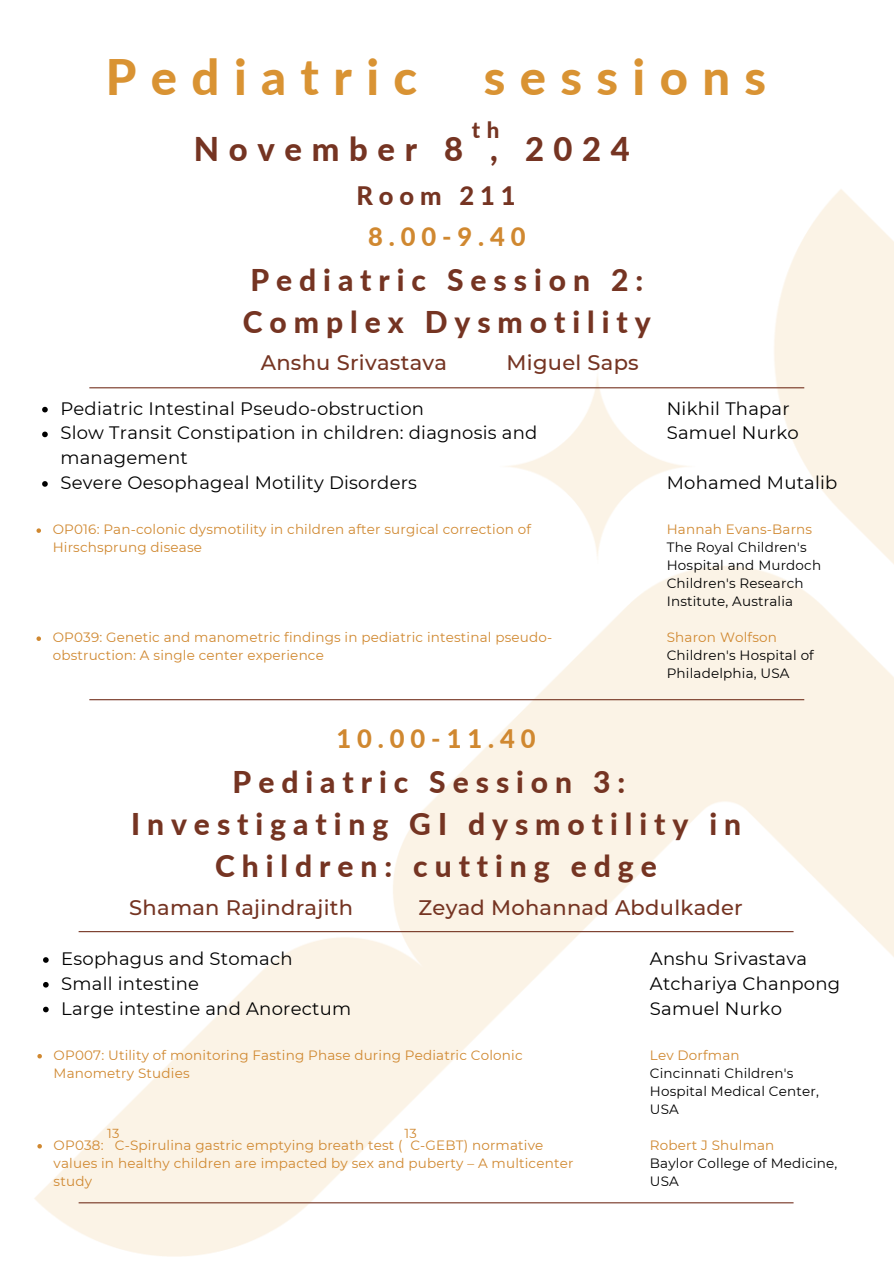
<style>
.page{position:relative;width:894px;height:1264px;background:#fff}
.page>*{position:absolute;margin:0;border:0;box-sizing:border-box;transform-origin:0 0}
.t1{font:800 48.9px "Lato";letter-spacing:.295em;color:#d99333}
.t2{font:800 32.7px "Lato";letter-spacing:.295em;color:#753422}
.t3{font:800 30px/41.7px "Lato";letter-spacing:.23em;color:#753422}
.t4{font:800 25.5px "Lato";letter-spacing:.23em;color:#d08830}
.t5{font:800 25.5px "Lato";letter-spacing:.23em;color:#753422}
.t6{font:800 22.2px "Lato";color:#753422}
.t7{font:500 21px "Montserrat";letter-spacing:.015em;color:#753422}
.t8{font:18px/24.8px "Montserrat";letter-spacing:.015em;color:#000}
.t9{font:13.5px/18px "Montserrat";letter-spacing:.015em;color:#d08830}
.t10{font:13.5px/18px "Montserrat";letter-spacing:.015em;color:#000}
.t11{font:13.05px "Montserrat";color:#d08830}
</style>
<div class="page">
<img style="left:34px;top:189px;width:859px;height:1068px">
<svg style="left:42px;top:407px;width:6px;height:5px"></svg>
<svg style="left:42px;top:431px;width:6px;height:6px"></svg>
<svg style="left:42px;top:481px;width:6px;height:6px"></svg>
<svg style="left:36px;top:528px;width:5px;height:5px"></svg>
<svg style="left:36px;top:636px;width:5px;height:5px"></svg>
<hr style="left:89px;top:699px;width:715px;height:1px;background:#753422">
<hr style="left:89px;top:387px;width:715px;height:1px;background:#753422">
<svg style="left:43px;top:957px;width:6px;height:5px"></svg>
<svg style="left:43px;top:981px;width:6px;height:6px"></svg>
<svg style="left:43px;top:1006px;width:6px;height:6px"></svg>
<svg style="left:37px;top:1053px;width:5px;height:5px"></svg>
<svg style="left:37px;top:1143px;width:5px;height:5px"></svg>
<hr style="left:79px;top:931px;width:714px;height:1px;background:#753422">
<hr style="left:79px;top:1202px;width:714px;height:1px;background:#753422">
<h5 class="t1" style="left:106px;top:46px;width:313px">Pediatric</h5>
<h5 class="t1" style="left:483px;top:46px;width:284px">sessions</h5>
<p class="t6" style="left:472px;top:116px;width:29px">t h</p>
<h5 class="t2" style="left:194px;top:129px;width:437px">November 8 , 2024</h5>
<p class="t5" style="left:356px;top:179px;width:161px">Room 211</p>
<p class="t4" style="left:368px;top:221px;width:159px">8.00-9.40</p>
<h1 class="t3" style="left:243px;top:258px;width:409px">Pediatric Session 2:<br>Complex Dysmotility</h1>
<p class="t7" style="left:261px;top:350px;width:188px">Anshu Srivastava</p>
<p class="t7" style="left:506px;top:350px;width:134px">Miguel Saps</p>
<p class="t8" style="left:60px;top:396px;width:365px">Pediatric Intestinal Pseudo-obstruction</p>
<p class="t8" style="left:60px;top:420px;width:478px">Slow Transit Constipation in children: diagnosis and management</p>
<p class="t8" style="left:60px;top:470px;width:358px">Severe Oesophageal Motility Disorders</p>
<p class="t9" style="left:53px;top:520px;width:479px">OP016: Pan-colonic dysmotility in children after surgical correction of<br>Hirschsprung disease</p>
<p class="t9" style="left:53px;top:628px;width:501px">OP039: Genetic and manometric findings in pediatric intestinal pseudo&shy;obstruction: A single center experience</p>
<h4 class="t8" style="left:666px;top:396px;width:133px">Nikhil Thapar<br>Samuel Nurko</h4>
<h2 class="t8" style="left:666px;top:470px;width:172px">Mohamed Mutalib</h2>
<h3 class="t9" style="left:666px;top:520px;width:147px">Hannah Evans-Barns</h3>
<h3 class="t10" style="left:666px;top:538px;width:156px">The Royal Children's<br>Hospital and Murdoch<br>Children's Research<br>Institute, Australia</h3>
<h2 class="t9" style="left:666px;top:628px;width:112px">Sharon Wolfson</h2>
<h4 class="t10" style="left:666px;top:646px;width:149px">Children's Hospital of<br>Philadelphia, USA</h4>
<p class="t4" style="left:336px;top:723px;width:200px">10.00-11.40</p>
<h3 class="t3" style="left:131px;top:761px;width:611px;text-align:center">Pediatric Session 3:<br>Investigating GI dysmotility in<br>Children: cutting edge</h3>
<h2 class="t7" style="left:129px;top:894px;width:225px">Shaman Rajindrajith</h2>
<h2 class="t7" style="left:418px;top:894px;width:326px">Zeyad Mohannad Abdulkader</h2>
<h4 class="t8" style="left:649px;top:946px;width:192px">Anshu Srivastava<br>Atchariya Chanpong<br>Samuel Nurko</h4>
<p class="t9" style="left:649px;top:1045px;width:91px">Lev Dorfman</p>
<p class="t10" style="left:649px;top:1063px;width:170px">Cincinnati Children's<br>Hospital Medical Center,<br>USA</p>
<p class="t9" style="left:649px;top:1135px;width:126px">Robert J Shulman</p>
<p class="t10" style="left:649px;top:1153px;width:189px">Baylor College of Medicine,<br>USA</p>
<p class="t8" style="left:61px;top:946px;width:233px">Esophagus and Stomach</p>
<p class="t8" style="left:61px;top:971px;width:139px">Small intestine</p>
<p class="t8" style="left:61px;top:995px;width:291px">Large intestine and Anorectum</p>
<h5 class="t9" style="left:54px;top:1045px;width:470px">OP007: Utility of monitoring Fasting Phase during Pediatric Colonic<br>Manometry Studies</h5>
<p class="t11" style="left:107px;top:1125px;width:14px">13</p>
<p class="t11" style="left:404px;top:1125px;width:14px">13</p>
<p class="t9" style="left:54px;top:1135px;width:521px">OP038: C-Spirulina gastric emptying breath test ( C-GEBT) normative values in healthy children are impacted by sex and puberty – A multicenter study</p>
</div>
